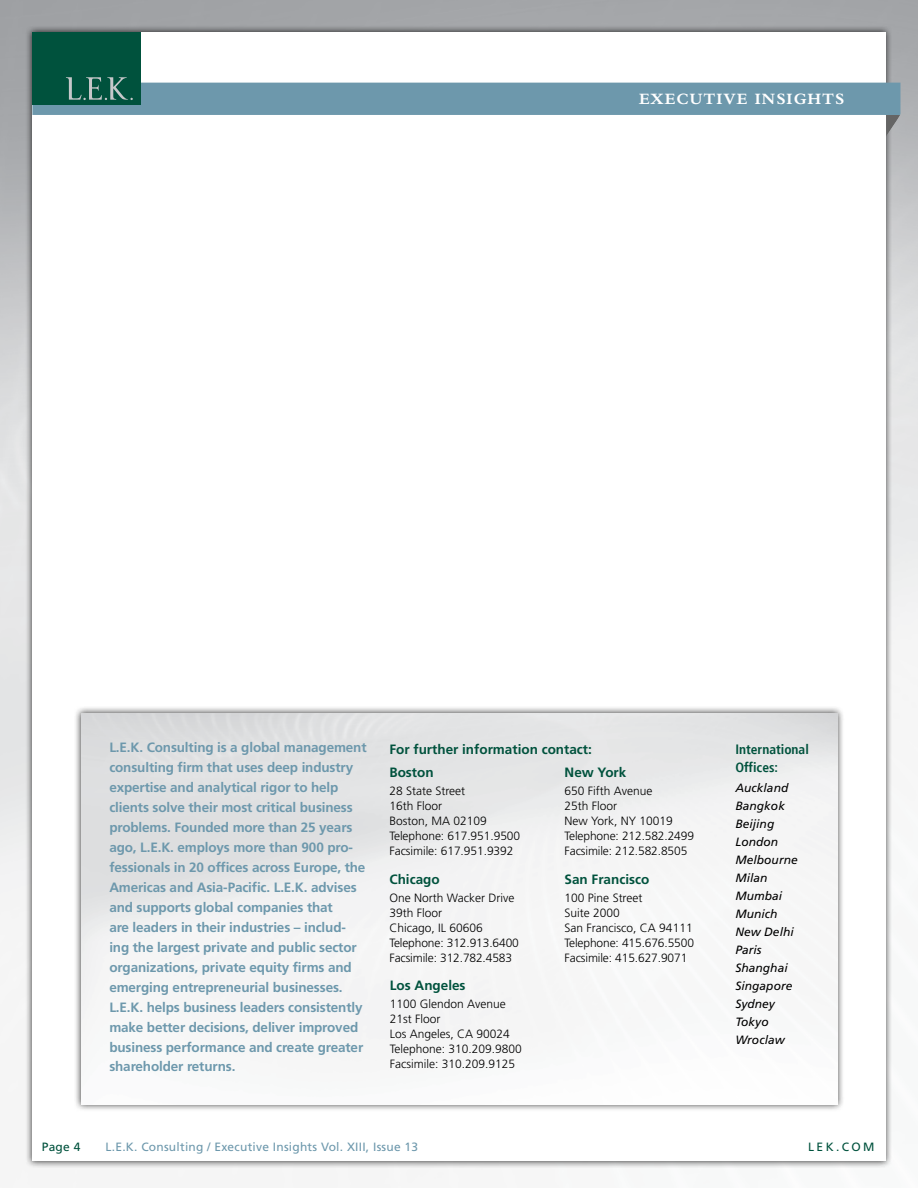
<style>
.page{position:relative;width:918px;height:1188px;background:#fff}
.page>*{position:absolute;margin:0;border:0;box-sizing:border-box;transform-origin:0 0}
.t1{font:700 16.5px "Bembo";letter-spacing:.06em;color:#fff}
.t2{font:700 13.5px/20px "Frutiger";letter-spacing:-.01em;color:#6d98ac}
.t3{font:700 13.5px/23px "Frutiger";color:#00523d}
.t4{font:700 condensed 13.5px/18px "Frutiger LT Std";color:#00523d}
.t5{font:300 12px/15px "Frutiger";color:#000}
.t6{font:italic 12px/18px "Frutiger";letter-spacing:.005em;color:#000}
.t7{font:12px "Frutiger";letter-spacing:.02em;color:#6d98ac}
.t8{font:12px "Frutiger";letter-spacing:.2em;color:#00523d}
</style>
<div class="page">
<div style="left:25px;top:25px;width:875px;height:1150px;background:#000;opacity:.75"></div>
<div style="left:32px;top:32px;width:854px;height:1129px;background:#fff"></div>
<svg style="left:886px;top:115px;width:14px;height:22px"></svg>
<div style="left:32px;top:83px;width:868px;height:32px;background:#6d98ac"></div>
<div style="left:32px;top:32px;width:108px;height:73px;background:#00523d"></div>
<svg style="left:66px;top:77px;width:67px;height:23px"></svg>
<div style="left:74px;top:706px;width:776px;height:411px;background:#000;opacity:.75"></div>
<img style="left:81px;top:713px;width:757px;height:392px">
<p class="t1" style="left:639px;top:89px;width:205px">EXE CUTIVE INSIGHTS</p>
<p class="t2" style="left:109px;top:738px;width:259px">L.E.K. Consulting is a global management consulting firm that uses deep industry expertise and analytical rigor to help clients solve their most critical business problems. Founded more than 25 years ago, L.E.K. employs more than 900 pro&shy;fessionals in 20 offices across Europe, the Americas and Asia-Pacific. L.E.K. advises and supports global companies that<br>are leaders in their industries – includ&shy;ing the largest private and public sector organizations, private equity firms and emerging entrepreneurial businesses.<br>L.E.K. helps business leaders consistently make better decisions, deliver improved business performance and create greater shareholder returns.</p>
<p class="t3" style="left:389px;top:738px;width:204px">For further information contact:<br>Boston</p>
<p class="t3" style="left:565px;top:760px;width:63px">New York</p>
<p class="t5" style="left:565px;top:783px;width:131px">650 Fifth Avenue<br>25th Floor<br>New York, NY 10019<br>Telephone: 212.582.2499<br>Facsimile: 212.582.8505</p>
<p class="t3" style="left:565px;top:868px;width:86px">San Francisco</p>
<p class="t5" style="left:565px;top:890px;width:131px">100 Pine Street<br>Suite 2000<br>San Francisco, CA 94111<br>Telephone: 415.676.5500<br>Facsimile: 415.627.9071</p>
<p class="t5" style="left:389px;top:783px;width:132px">28 State Street<br>16th Floor<br>Boston, MA 02109<br>Telephone: 617.951.9500<br>Facsimile: 617.951.9392</p>
<p class="t3" style="left:389px;top:868px;width:52px">Chicago</p>
<p class="t5" style="left:389px;top:890px;width:131px">One North Wacker Drive<br>39th Floor<br>Chicago, IL 60606<br>Telephone: 312.913.6400<br>Facsimile: 312.782.4583</p>
<p class="t3" style="left:390px;top:974px;width:77px">Los Angeles</p>
<p class="t5" style="left:390px;top:997px;width:134px">1100 Glendon Avenue<br>21st Floor<br>Los Angeles, CA 90024<br>Telephone: 310.209.9800<br>Facsimile: 310.209.9125</p>
<p class="t4" style="left:735px;top:740px;width:75px">International<br>Offices:</p>
<p class="t6" style="left:735px;top:779px;width:64px">Auckland<br>Bangkok<br>Beijing<br>London<br>Melbourne<br>Milan<br>Mumbai<br>Munich<br>New Delhi<br>Paris<br>Shanghai<br>Singapore<br>Sydney<br>Tokyo<br>Wroclaw</p>
<p class="t8" style="left:42px;top:1140px;width:40px">Page 4</p>
<p class="t7" style="left:106px;top:1140px;width:314px">L.E .K. Consulting / Executive Insights Vol. XIII, Issue 13</p>
<p class="t8" style="left:808px;top:1140px;width:68px">lek.com</p>
</div>
